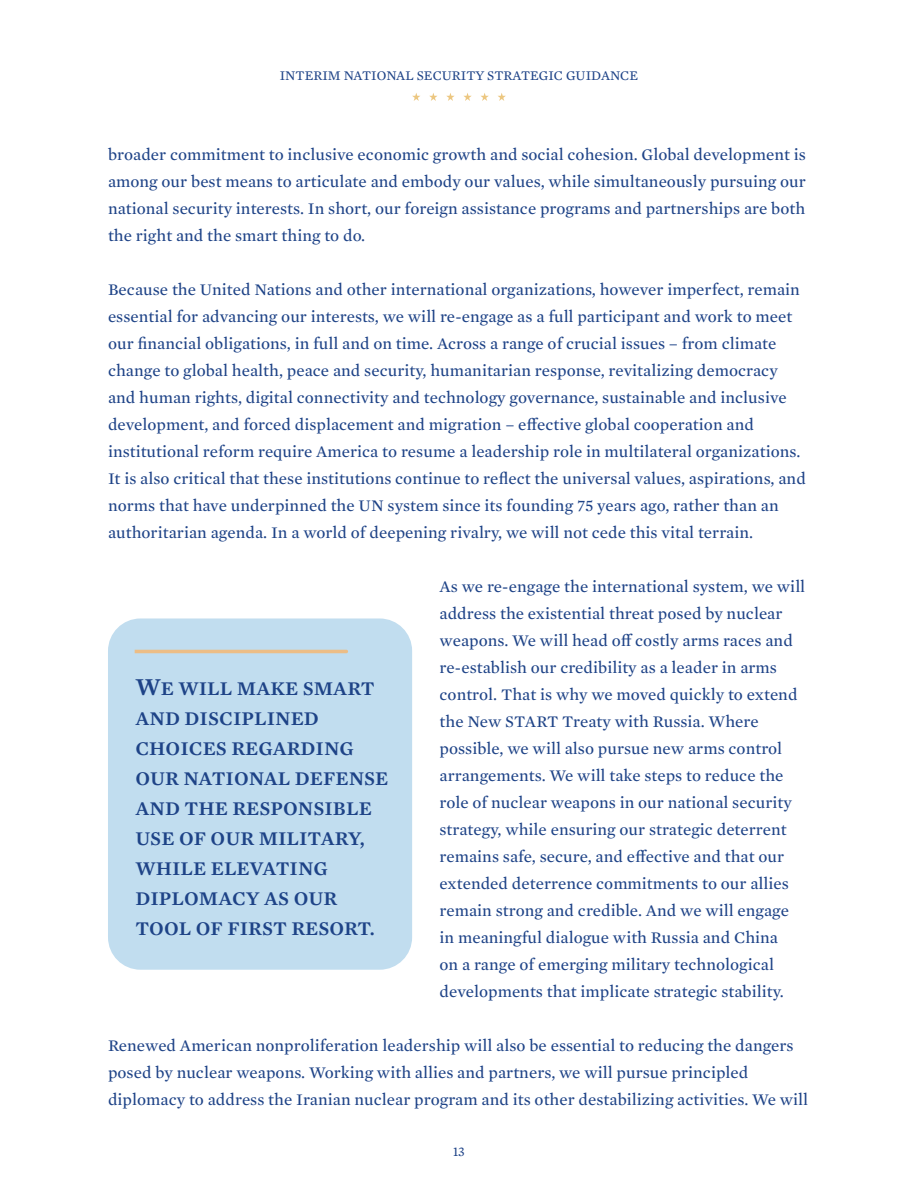
<style>
.page{position:relative;width:918px;height:1188px;background:#fff}
.page>*{position:absolute;margin:0;border:0;box-sizing:border-box;transform-origin:0 0}
.t1{font:500 18px/30px "Mercury S Sm";color:#1e4387}
.t2{font:15px/27px "Mercury S Sm";color:#1e4387}
.t3{font:13.5px "Mercury Text G2";color:#1e4387}
.s1{font-size:22.5px}
</style>
<div class="page">
<svg style="left:412px;top:93px;width:8px;height:8px"></svg>
<svg style="left:429px;top:93px;width:9px;height:8px"></svg>
<svg style="left:446px;top:93px;width:9px;height:8px"></svg>
<svg style="left:463px;top:93px;width:9px;height:8px"></svg>
<svg style="left:480px;top:93px;width:9px;height:8px"></svg>
<svg style="left:498px;top:93px;width:8px;height:8px"></svg>
<div style="left:108px;top:618px;width:304px;height:352px;background:#c1ddef;border-radius:32px"></div>
<svg style="left:135px;top:650px;width:213px;height:3px"></svg>
<p class="t3" style="left:280px;top:66px;width:360px">INTERIM NATIONAL SECURITY STRATEGIC GUIDANCE</p>
<p class="t2" style="left:108px;top:141px;width:699px;text-align:justify">broader commitment to inclusive economic growth and social cohesion. Global development is among our best means to articulate and embody our values, while simultaneously pursuing our national security interests. In short, our foreign assistance programs and partnerships are both the right and the smart thing to do.</p>
<p class="t2" style="left:108px;top:276px;width:699px">Because the United Nations and other international organizations, however imperfect, remain essential for advancing our interests, we will re-engage as a full participant and work to meet our financial obligations, in full and on time. Across a range of crucial issues – from climate change to global health, peace and security, humanitarian response, revitalizing democracy and human rights, digital connectivity and technology governance, sustainable and inclusive development, and forced displacement and migration – effective global cooperation and institutional reform require America to resume a leadership role in multilateral organizations.<br>It is also critical that these institutions continue to reflect the universal values, aspirations, and norms that have underpinned the UN system since its founding 75 years ago, rather than an authoritarian agenda. In a world of deepening rivalry, we will not cede this vital terrain.</p>
<p class="t2" style="left:440px;top:573px;width:367px">As we re-engage the international system, we will address the existential threat posed by nuclear weapons. We will head off costly arms races and re-establish our credibility as a leader in arms control. That is why we moved quickly to extend the New START Treaty with Russia. Where possible, we will also pursue new arms control arrangements. We will take steps to reduce the role of nuclear weapons in our national security strategy, while ensuring our strategic deterrent remains safe, secure, and effective and that our extended deterrence commitments to our allies remain strong and credible. And we will engage in meaningful dialogue with Russia and China<br>on a range of emerging military technological developments that implicate strategic stability.</p>
<p class="t2" style="left:108px;top:1032px;width:702px">Renewed American nonproliferation leadership will also be essential to reducing the dangers posed by nuclear weapons. Working with allies and partners, we will pursue principled diplomacy to address the Iranian nuclear program and its other destabilizing activities. We will</p>
<p class="t1" style="left:135px;top:673px;width:255px"><span class="s1">W</span>E WILL MAKE SMART<br>AND DISCIPLINED<br>CHOICES REGARDING<br>OUR NATIONAL DEFENSE<br>AND THE RESPONSIBLE<br>USE OF OUR MILITARY,<br>WHILE ELEVATING<br>DIPLOMACY AS OUR<br>TOOL OF FIRST RESORT.</p>
<p class="t3" style="left:453px;top:1141px;width:13px">13</p>
</div>
